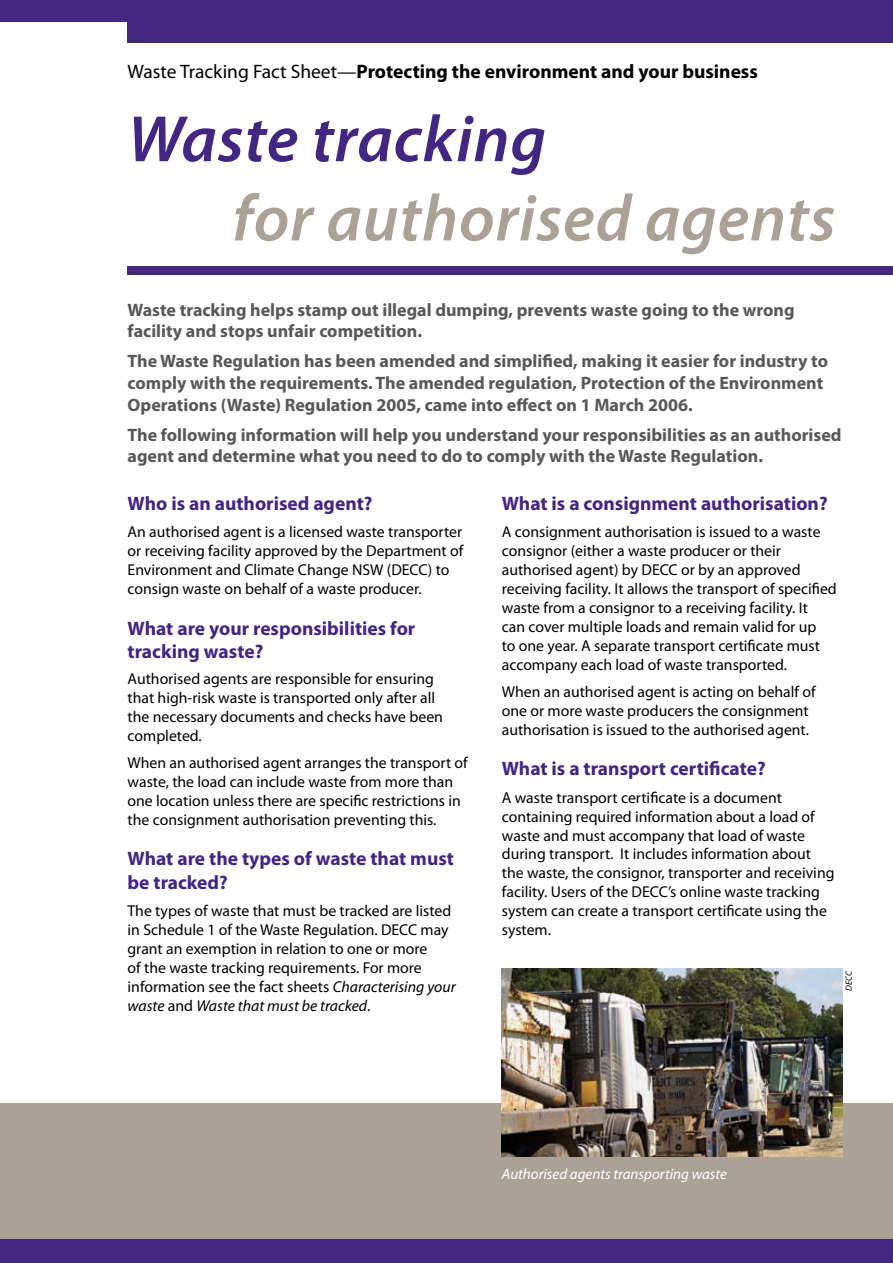
<style>
.page{position:relative;width:893px;height:1263px;background:#fff}
.page>*{position:absolute;margin:0;border:0;box-sizing:border-box;transform-origin:0 0}
.t1{font:italic 600 66px "Myriad Pro";letter-spacing:.01em;color:#aaa296}
.t2{font:italic 600 66px "Myriad Pro";letter-spacing:.01em;color:#412682}
.t3{font:700 19.5px/23.4px "Myriad Pro";color:#412682}
.t4{font:700 19.5px "Myriad Pro";color:#000}
.t5{font:700 18px/21.6px "Myriad Pro";color:#58585a}
.t6{font:15.75px/18.9px "Myriad Pro";color:#000}
.t7{font:italic 15px "Myriad Pro";color:#fff}
.t8{font:italic 9px "Myriad Pro";color:#000}
.s1{font-weight:400}
.s2{font-style:italic}
</style>
<div class="page">
<div style="left:0;top:1103px;width:893px;height:160px;background:#aaa296"></div>
<div style="left:0;top:1239px;width:893px;height:24px;background:#412682"></div>
<div style="left:128px;top:266px;width:765px;height:8px;background:#412682"></div>
<div style="left:128px;top:0;width:765px;height:43px;background:#412682"></div>
<div style="left:0;top:0;width:128px;height:21px;background:#412682"></div>
<img style="left:502px;top:968px;width:340px;height:189px">
<p class="t4" style="left:128px;top:59px;width:632px"><span class="s1">Waste Tracking Fact Sheet—</span>Protecting the environment and your business</p>
<h1 class="t2" style="left:128px;top:97px;width:420px">Waste tracking</h1>
<h1 class="t1" style="left:233px;top:176px;width:604px">for authorised agents</h1>
<p class="t5" style="left:128px;top:298px;width:669px">Waste tracking helps stamp out illegal dumping, prevents waste going to the wrong facility and stops unfair competition.</p>
<p class="t5" style="left:128px;top:350px;width:702px">The Waste Regulation has been amended and simplified, making it easier for industry to comply with the requirements. The amended regulation, Protection of the Environment<br>Operations (Waste) Regulation 2005, came into effect on 1 March 2006.</p>
<p class="t5" style="left:128px;top:423px;width:715px">The following information will help you understand your responsibilities as an authorised agent and determine what you need to do to comply with the Waste Regulation.</p>
<p class="t3" style="left:128px;top:491px;width:246px">Who is an authorised agent?</p>
<p class="t6" style="left:128px;top:522px;width:337px">An authorised agent is a licensed waste transporter or receiving facility approved by the Department of Environment and Climate Change NSW (DECC) to consign waste on behalf of a waste producer.</p>
<p class="t3" style="left:128px;top:616px;width:289px">What are your responsibilities for tracking waste?</p>
<p class="t6" style="left:128px;top:669px;width:317px">Authorised agents are responsible for ensuring that high-risk waste is transported only after all the necessary documents and checks have been completed.</p>
<p class="t6" style="left:128px;top:753px;width:342px">When an authorised agent arranges the transport of waste, the load can include waste from more than one location unless there are specific restrictions in the consignment authorisation preventing this.</p>
<p class="t3" style="left:128px;top:846px;width:328px">What are the types of waste that must be tracked?</p>
<p class="t6" style="left:128px;top:901px;width:330px">The types of waste that must be tracked are listed in Schedule 1 of the Waste Regulation. DECC may grant an exemption in relation to one or more<br>of the waste tracking requirements. For more information see the fact sheets <span class="s2">Characterising your waste</span> and <span class="s2">Waste that must be tracked</span>.</p>
<p class="t3" style="left:502px;top:491px;width:327px">What is a consignment authorisation?</p>
<p class="t6" style="left:502px;top:522px;width:337px">A consignment authorisation is issued to a waste consignor (either a waste producer or their authorised agent) by DECC or by an approved receiving facility. It allows the transport of specified waste from a consignor to a receiving facility. It<br>can cover multiple loads and remain valid for up<br>to one year. A separate transport certificate must accompany each load of waste transported.</p>
<p class="t6" style="left:502px;top:682px;width:315px">When an authorised agent is acting on behalf of one or more waste producers the consignment authorisation is issued to the authorised agent.</p>
<p class="t3" style="left:502px;top:756px;width:265px">What is a transport certificate?</p>
<p class="t6" style="left:502px;top:788px;width:334px">A waste transport certificate is a document containing required information about a load of waste and must accompany that load of waste during transport. It includes information about the waste, the consignor, transporter and receiving facility. Users of the DECC’s online waste tracking system can create a transport certificate using the system.</p>
<p class="t8" style="left:843px;top:991px;width:22px;rotate:-90deg">DECC</p>
<p class="t7" style="left:502px;top:1164px;width:227px">Authorised agents transporting waste</p>
</div>
